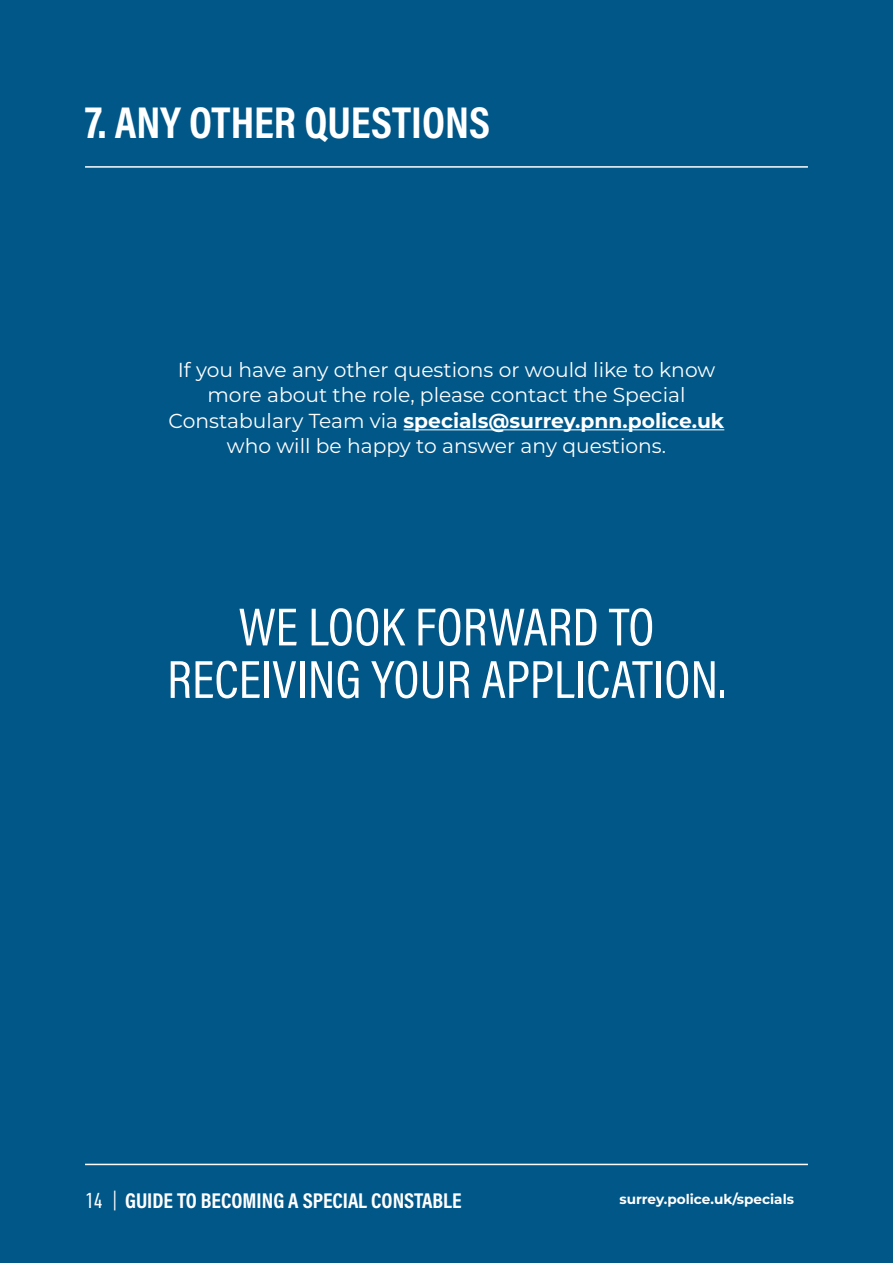
<style>
.page{position:relative;width:893px;height:1263px;background:#015788}
.page>*{position:absolute;margin:0;border:0;box-sizing:border-box;transform-origin:0 0}
.t1{font:54px/52.5px "Acumin Pro Cond";color:#fff;text-align:center}
.t2{font:700 45px "Acumin Pro Cond";color:#fff}
.t3{font:700 21.6px "Acumin Pro Cond";color:#fff}
.t4{font:20.25px/25.5px "Montserrat";color:#fff;text-align:center}
.t5{font:700 13.65px "Montserrat";color:#fff}
.s1{font-weight:700}
.s2{font-family:"DIN Condensed";font-weight:300}
</style>
<div class="page">
<hr style="left:85px;top:1164px;width:723px;height:1px;background:#fff">
<hr style="left:403px;top:429px;width:321px;height:1px;background:#fff">
<hr style="left:85px;top:166px;width:723px;height:2px;background:#fff">
<h2 class="t2" style="left:85px;top:93px;width:406px">7. ANY OTHER QUESTIONS</h2>
<p class="t4" style="left:169px;top:356px;width:557px">If you have any other questions or would like to know more about the role, please contact the Special Constabulary Team via <span class="s1">specials@surrey.pnn.police.uk </span>who will be happy to answer any questions.</p>
<h1 class="t1" style="left:167px;top:599px;width:560px">WE LOOK FORWARD TO<br>RECEIVING YOUR APPLICATION.</h1>
<p class="t3" style="left:85px;top:1186px;width:378px"><span class="s2">14 |</span> GUIDE TO BECOMING A SPECIAL CONSTABLE</p>
<p class="t5" style="left:619px;top:1189px;width:176px">surrey.police.uk/specials</p>
</div>
